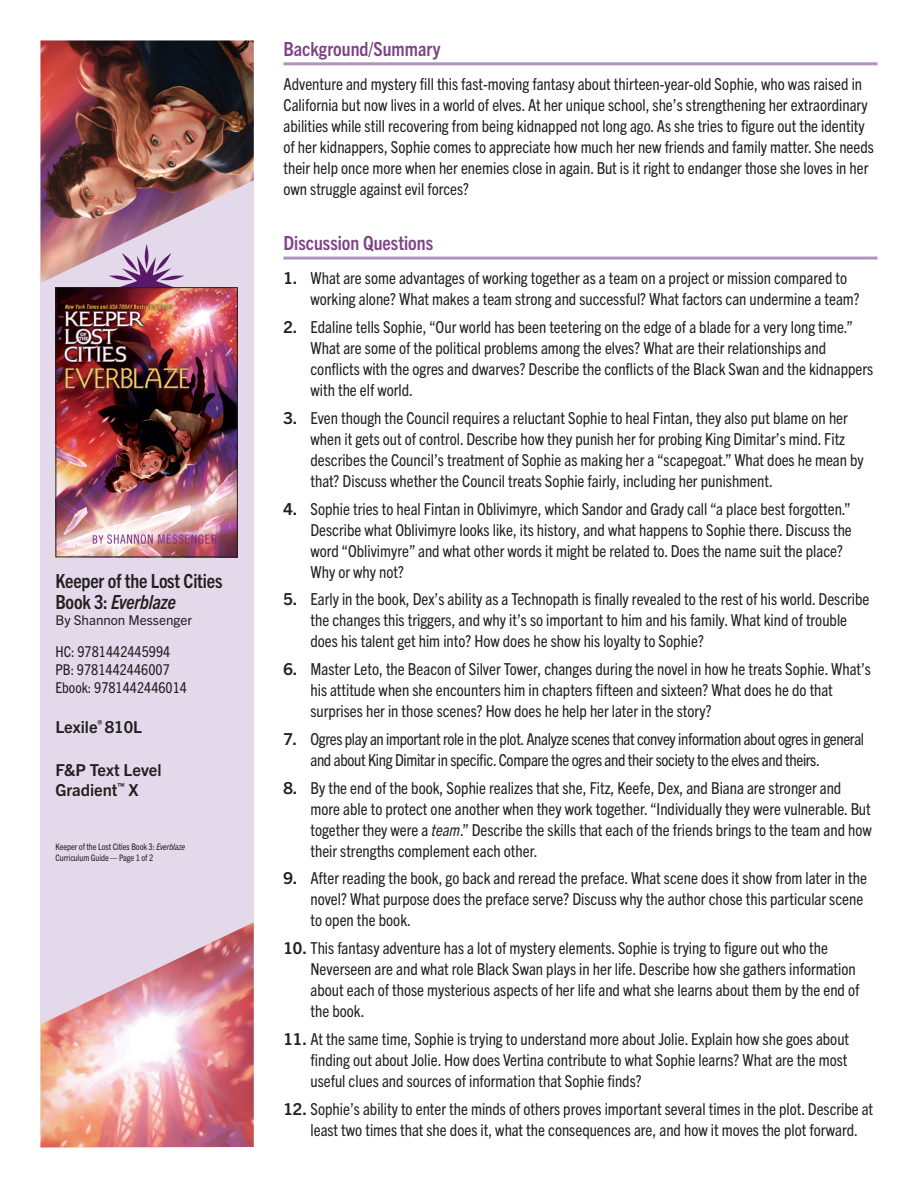
<style>
.page{position:relative;width:918px;height:1188px;background:#fff}
.page>*{position:absolute;margin:0;border:0;box-sizing:border-box;transform-origin:0 0}
.BK3_section_header{font:700 condensed 19.5px "Trade Gothic Next LT Pro";color:#7e4286}
.sidebar-title{font:700 condensed 19.5px/21px "Trade Gothic Next LT Pro";letter-spacing:-.01em;color:#231f20}
.body{font:condensed 16.5px/21px "Trade Gothic Next LT Pro";color:#231f20}
.body-2{font:condensed 16.5px/21px "Trade Gothic Next LT Pro";letter-spacing:-.02em;color:#231f20}
.sidebar-lexile-level{font:700 16.5px/19.8px "Trade Gothic Next LT Pro";color:#231f20}
.sidebar-specs{font:condensed 15px "Trade Gothic Next LT Pro";color:#231f20}
.sidebar-author{font:13.5px "Trade Gothic Next LT Pro";color:#231f20}
.sidebar-page{font:condensed 9px/10.8px "Trade Gothic Next LT Pro";letter-spacing:-.01em;color:#231f20}
.s1{font-style:italic}
.s2{font-weight:700;font-stretch:normal}
</style>
<div class="page">
<div style="left:40px;top:40px;width:214px;height:1108px;background:#e3d9eb"></div>
<svg style="left:120px;top:283px;width:53px;height:4px"></svg>
<img style="left:58px;top:289px;width:178px;height:266px">
<div style="left:56px;top:287px;width:182px;height:270px;border:1px solid #231f20"></div>
<img style="left:40px;top:40px;width:214px;height:243px">
<img style="left:40px;top:922px;width:214px;height:226px">
<hr style="left:284px;top:62px;width:594px;height:3px;background:#b192c3">
<hr style="left:284px;top:257px;width:594px;height:3px;background:#b192c3">
<p class="sidebar-title" style="left:56px;top:569px;width:168px">Keeper of the Lost Cities<br>Book 3: <span class="s1">Everblaze</span></p>
<p class="sidebar-author" style="left:56px;top:611px;width:138px">By Shannon Messenger</p>
<p class="sidebar-specs" style="left:56px;top:641px;width:116px">HC: 9781442445994</p>
<p class="sidebar-specs" style="left:56px;top:659px;width:116px">PB: 9781442446007</p>
<p class="sidebar-specs" style="left:56px;top:677px;width:133px">Ebook: 9781442446014</p>
<p class="sidebar-lexile-level" style="left:56px;top:716px;width:88px">Lexile<sup>®</sup> 810L</p>
<p class="sidebar-lexile-level" style="left:56px;top:759px;width:108px">F&amp;P Text Level<br>Gradient<sup>™</sup> X</p>
<p class="sidebar-page" style="left:56px;top:841px;width:131px">Keeper of the Lost Cities Book 3: <span class="s1">Everblaze<br></span>Curriculum Guide — Page 1 of 2</p>
<p class="BK3_section_header" style="left:284px;top:35px;width:158px">Background/Summary</p>
<p class="body" style="left:284px;top:73px;width:592px">Adventure and mystery fill this fast-moving fantasy about thirteen-year-old Sophie, who was raised in California but now lives in a world of elves. At her unique school, she’s strengthening her extraordinary abilities while still recovering from being kidnapped not long ago. As she tries to figure out the identity of her kidnappers, Sophie comes to appreciate how much her new friends and family matter. She needs their help once more when her enemies close in again. But is it right to endanger those she loves in her own struggle against evil forces?</p>
<p class="BK3_section_header" style="left:284px;top:229px;width:151px">Discussion Questions</p>
<p class="body" style="left:310px;top:267px;width:551px;text-indent:-27px"><span class="s2">1.</span> What are some advantages of working together as a team on a project or mission compared to working alone? What makes a team strong and successful? What factors can undermine a team?</p>
<p class="body" style="left:310px;top:316px;width:564px;text-indent:-27px"><span class="s2">2.</span> Edaline tells Sophie, “Our world has been teetering on the edge of a blade for a very long time.” What are some of the political problems among the elves? What are their relationships and conflicts with the ogres and dwarves? Describe the conflicts of the Black Swan and the kidnappers with the elf world.</p>
<p class="body" style="left:310px;top:406px;width:555px;text-indent:-27px"><span class="s2">3.</span> Even though the Council requires a reluctant Sophie to heal Fintan, they also put blame on her when it gets out of control. Describe how they punish her for probing King Dimitar’s mind. Fitz describes the Council’s treatment of Sophie as making her a “scapegoat.” What does he mean by that? Discuss whether the Council treats Sophie fairly, including her punishment.</p>
<p class="body" style="left:310px;top:497px;width:543px;text-indent:-27px"><span class="s2">4.</span> Sophie tries to heal Fintan in Oblivimyre, which Sandor and Grady call “a place best forgotten.” Describe what Oblivimyre looks like, its history, and what happens to Sophie there. Discuss the word “Oblivimyre” and what other words it might be related to. Does the name suit the place?<br>Why or why not?</p>
<p class="body" style="left:310px;top:588px;width:560px;text-indent:-27px"><span class="s2">5.</span> Early in the book, Dex’s ability as a Technopath is finally revealed to the rest of his world. Describe the changes this triggers, and why it’s so important to him and his family. What kind of trouble does his talent get him into? How does he show his loyalty to Sophie?</p>
<p class="body" style="left:310px;top:658px;width:562px;text-indent:-27px"><span class="s2">6.</span> Master Leto, the Beacon of Silver Tower, changes during the novel in how he treats Sophie. What’s his attitude when she encounters him in chapters fifteen and sixteen? What does he do that surprises her in those scenes? How does he help her later in the story?</p>
<p class="body-2" style="left:310px;top:727px;width:555px;text-indent:-27px"><span class="s2">7.</span> Ogres play an important role in the plot. Analyze scenes that convey information about ogres in general and about King Dimitar in specific. Compare the ogres and their society to the elves and theirs.</p>
<p class="body" style="left:310px;top:776px;width:563px;text-indent:-27px"><span class="s2">8.</span> By the end of the book, Sophie realizes that she, Fitz, Keefe, Dex, and Biana are stronger and more able to protect one another when they work together. “Individually they were vulnerable. But together they were a <span class="s1">team</span>.” Describe the skills that each of the friends brings to the team and how their strengths complement each other.</p>
<p class="body" style="left:310px;top:867px;width:558px;text-indent:-27px"><span class="s2">9.</span> After reading the book, go back and reread the preface. What scene does it show from later in the novel? What purpose does the preface serve? Discuss why the author chose this particular scene to open the book.</p>
<p class="body" style="left:310px;top:937px;width:550px;text-indent:-27px"><span class="s2">10.</span> This fantasy adventure has a lot of mystery elements. Sophie is trying to figure out who the Neverseen are and what role Black Swan plays in her life. Describe how she gathers information about each of those mysterious aspects of her life and what she learns about them by the end of the book.</p>
<p class="body" style="left:310px;top:1027px;width:540px;text-align:justify;text-indent:-27px"><span class="s2">11.</span> At the same time, Sophie is trying to understand more about Jolie. Explain how she goes about finding out about Jolie. How does Vertina contribute to what Sophie learns? What are the most useful clues and sources of information that Sophie finds?</p>
<p class="body" style="left:310px;top:1097px;width:564px;text-indent:-27px"><span class="s2">12.</span> Sophie’s ability to enter the minds of others proves important several times in the plot. Describe at least two times that she does it, what the consequences are, and how it moves the plot forward.</p>
</div>
